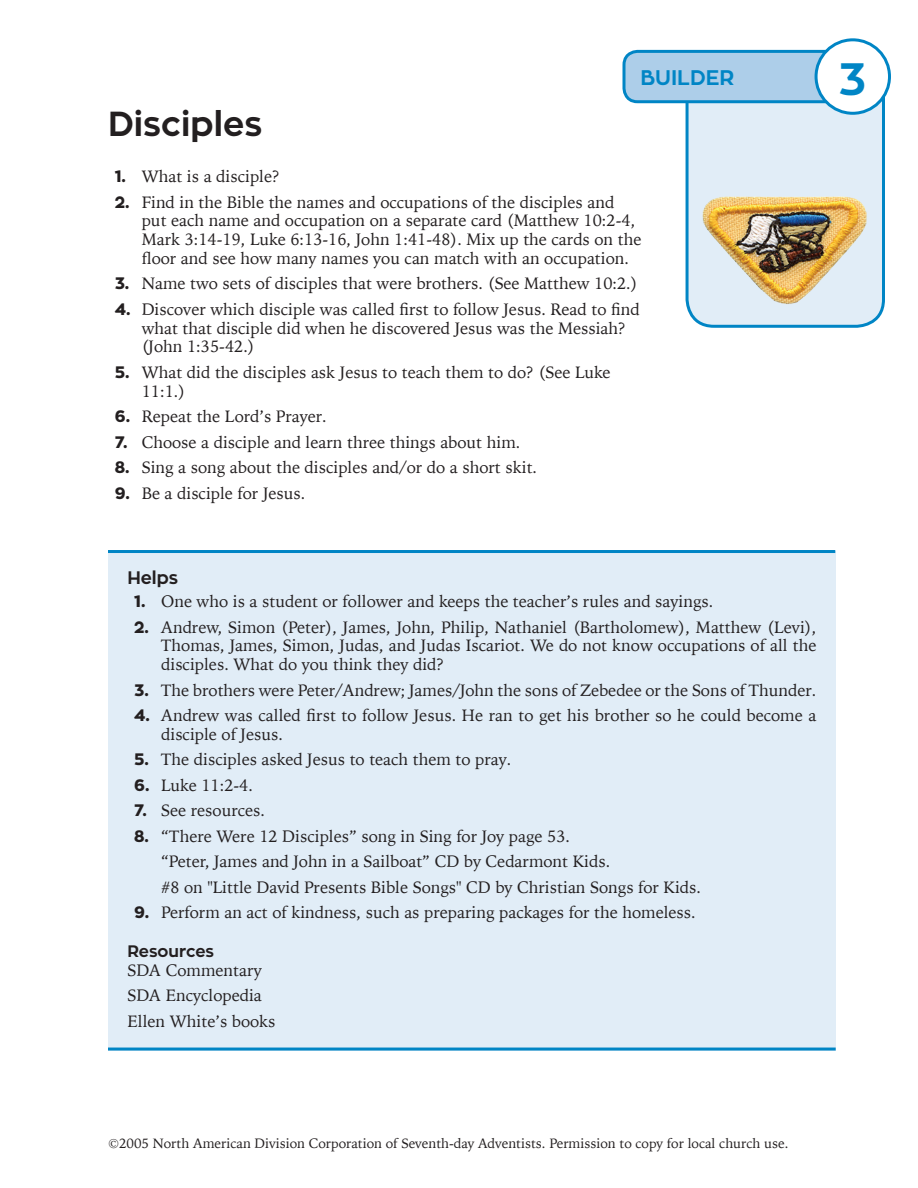
<style>
.page{position:relative;width:918px;height:1188px;background:#fff}
.page>*{position:absolute;margin:0;border:0;box-sizing:border-box;transform-origin:0 0}
.t1{font:700 45px "Zona Pro";color:#0085c5}
.t2{font:700 34.5px "Zona Pro";color:#231f20}
.t3{font:700 21px "Zona Pro";color:#0085c5}
.t4{font:700 18px "Zona Pro";color:#231f20}
.t5{font:16.5px/18.8px "Iowan Old Style";color:#231f20}
.t6{font:700 16.5px "Zona Pro";color:#231f20}
.t7{font:13.5px "Iowan Old Style";color:#231f20}
.s1{font-family:"Zona Pro";font-weight:800}
</style>
<div class="page">
<div style="left:108px;top:551px;width:728px;height:497px;background:#e1edf7"></div>
<hr style="left:108px;top:1048px;width:728px;height:3px;background:#0085c5">
<hr style="left:108px;top:550px;width:727px;height:3px;background:#0085c5">
<svg style="left:685px;top:92px;width:202px;height:236px"></svg>
<svg style="left:622px;top:48px;width:207px;height:57px"></svg>
<div style="left:816px;top:40px;width:74px;height:73px;background:#fff;border-radius:50%"></div>
<div style="left:815px;top:38px;width:76px;height:77px;border:3px solid #0085c5;border-radius:50%"></div>
<img style="left:685px;top:181px;width:202px;height:134px">
<p class="t3" style="left:640px;top:64px;width:96px">BUILDER</p>
<h1 class="t1" style="left:838px;top:50px;width:29px">3</h1>
<h2 class="t2" style="left:108px;top:102px;width:156px">Disciples</h2>
<p class="t5" style="left:115px;top:166px;width:167px"><span class="s1">1.</span> What is a disciple?</p>
<p class="t5" style="left:142px;top:192px;width:501px;text-indent:-27px"><span class="s1">2.</span> Find in the Bible the names and occupations of the disciples and put each name and occupation on a separate card (Matthew 10:2-4, Mark 3:14-19, Luke 6:13-16, John 1:41-48). Mix up the cards on the floor and see how many names you can match with an occupation.</p>
<p class="t5" style="left:115px;top:274px;width:525px"><span class="s1">3.</span> Name two sets of disciples that were brothers. (See Matthew 10:2.)</p>
<p class="t5" style="left:142px;top:299px;width:499px;text-indent:-27px"><span class="s1">4.</span> Discover which disciple was called first to follow Jesus. Read to find what that disciple did when he discovered Jesus was the Messiah? (John 1:35-42.)</p>
<p class="t5" style="left:142px;top:362px;width:470px;text-indent:-27px"><span class="s1">5.</span> What did the disciples ask Jesus to teach them to do? (See Luke<br>11:1.)</p>
<p class="t5" style="left:115px;top:406px;width:214px"><span class="s1">6.</span> Repeat the Lord’s Prayer.</p>
<p class="t5" style="left:115px;top:432px;width:407px"><span class="s1">7.</span> Choose a disciple and learn three things about him.</p>
<p class="t5" style="left:115px;top:457px;width:424px"><span class="s1">8.</span> Sing a song about the disciples and/or do a short skit.</p>
<p class="t5" style="left:115px;top:483px;width:192px"><span class="s1">9.</span> Be a disciple for Jesus.</p>
<p class="t4" style="left:127px;top:566px;width:52px">Helps</p>
<p class="t5" style="left:134px;top:591px;width:581px"><span class="s1">1.</span> One who is a student or follower and keeps the teacher’s rules and sayings.</p>
<p class="t5" style="left:161px;top:617px;width:657px;text-align:justify;text-indent:-27px"><span class="s1">2.</span> Andrew, Simon (Peter), James, John, Philip, Nathaniel (Bartholomew), Matthew (Levi), Thomas, James, Simon, Judas, and Judas Iscariot. We do not know occupations of all the disciples. What do you think they did?</p>
<p class="t5" style="left:134px;top:680px;width:684px"><span class="s1">3.</span> The brothers were Peter/Andrew; James/John the sons of Zebedee or the Sons of Thunder.</p>
<p class="t5" style="left:161px;top:705px;width:657px;text-indent:-27px"><span class="s1">4.</span> Andrew was called first to follow Jesus. He ran to get his brother so he could become a disciple of Jesus.</p>
<p class="t5" style="left:134px;top:749px;width:379px"><span class="s1">5.</span> The disciples asked Jesus to teach them to pray.</p>
<p class="t5" style="left:134px;top:775px;width:120px"><span class="s1">6.</span> Luke 11:2-4.</p>
<p class="t5" style="left:134px;top:800px;width:132px"><span class="s1">7.</span> See resources.</p>
<p class="t5" style="left:161px;top:823px;width:541px;line-height:25.5px;text-indent:-27px"><span class="s1">8.</span> “There Were 12 Disciples” song in Sing for Joy page 53.<br>“Peter, James and John in a Sailboat” CD by Cedarmont Kids.<br>#8 on "Little David Presents Bible Songs" CD by Christian Songs for Kids.</p>
<p class="t5" style="left:134px;top:902px;width:563px"><span class="s1">9.</span> Perform an act of kindness, such as preparing packages for the homeless.</p>
<p class="t6" style="left:127px;top:941px;width:88px">Resources</p>
<p class="t5" style="left:127px;top:957px;width:150px;line-height:25.5px">SDA Commentary<br>SDA Encyclopedia<br>Ellen White’s books</p>
<p class="t7" style="left:108px;top:1131px;width:682px">©2005 North American Division Corporation of Seventh-day Adventists. Permission to copy for local church use.</p>
</div>
